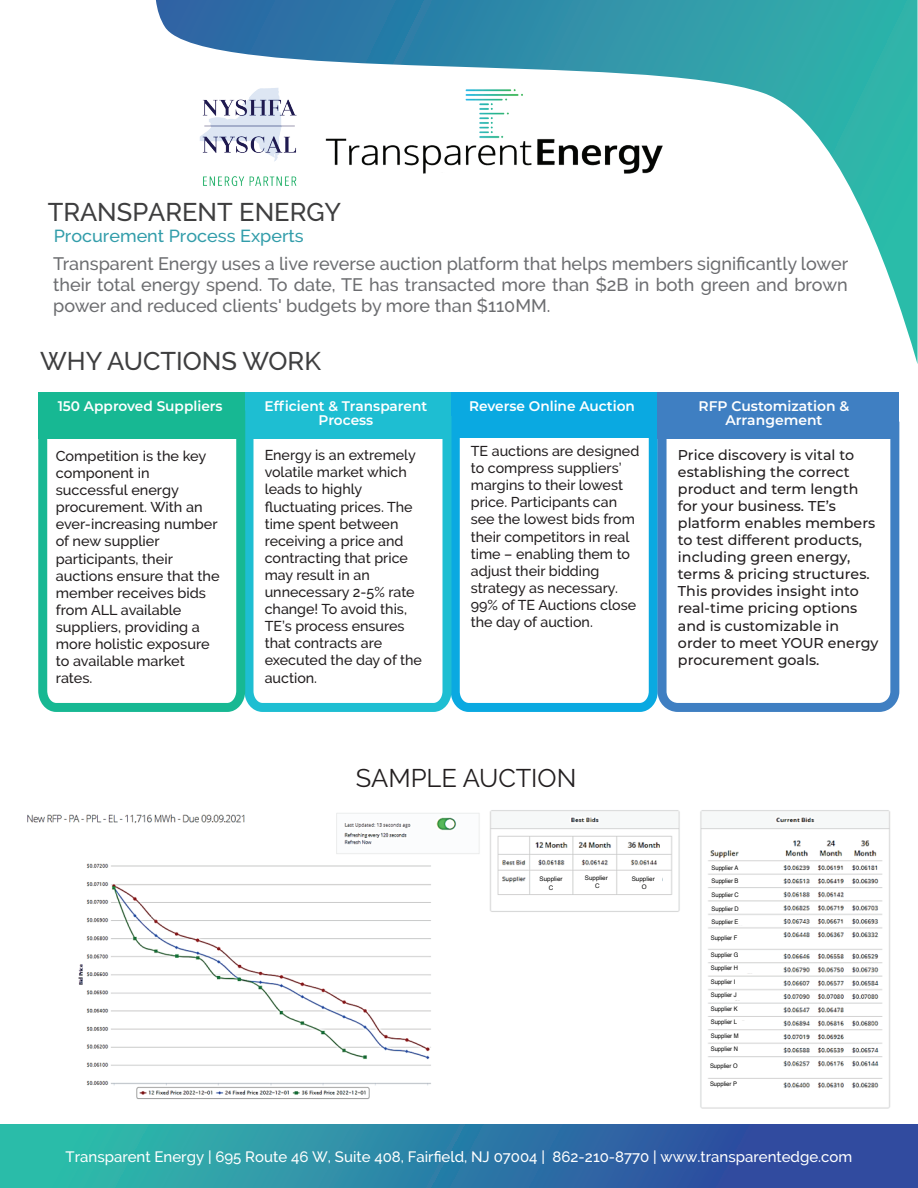
<style>
.page{position:relative;width:918px;height:1188px;background:#fff}
.page>*{position:absolute;margin:0;border:0;box-sizing:border-box;transform-origin:0 0}
.t1{font:500 25.5px "Raleway";color:#3e3e3f}
.t2{font:25.5px "Raleway";color:#231f20}
.t3{font:500 18px/21px "Raleway";color:#6c6d70;text-align:justify}
.t4{font:500 17.4px "Raleway";color:#329daa}
.t5{font:500 15px "Raleway";color:#fff}
.t6{font:500 14.25px/17.1px "Raleway";color:#231f20}
.t7{font:500 14.25px/17.1px "Montserrat";color:#231f20}
.t8{font:600 13.95px/14px "Montserrat";color:#fff;text-align:center}
.t9{font:6.3px/13.5px "Helvetica";color:#050504;text-align:justify;scale:.94 1}
.t10{font:6.3px/8.4px "Helvetica";color:#050504;text-align:center}
</style>
<div class="page">
<svg style="left:156px;top:0;width:762px;height:364px"></svg>
<div style="left:38px;top:392px;width:208px;height:47px;background:#17b893"></div>
<div style="left:245px;top:392px;width:206px;height:47px;background:#1ebed2"></div>
<div style="left:451px;top:392px;width:207px;height:46px;background:#0aa9e1"></div>
<svg style="left:456px;top:412px;width:202px;height:300px"></svg>
<svg style="left:250px;top:438px;width:206px;height:274px"></svg>
<svg style="left:38px;top:411px;width:212px;height:301px"></svg>
<div style="left:224px;top:428px;width:8px;height:8px;background:#17b893;border-radius:50%"></div>
<div style="left:514px;top:427px;width:8px;height:8px;background:#0aa9e1;border-radius:50%"></div>
<div style="left:658px;top:392px;width:241px;height:47px;background:#3f7fc2"></div>
<svg style="left:653px;top:413px;width:247px;height:299px"></svg>
<img style="left:27px;top:813px;width:453px;height:286px">
<div style="left:0;top:1124px;width:918px;height:64px;background:linear-gradient(to right,#2dc3ac,#30399f)"></div>
<img style="left:319px;top:84px;width:353px;height:96px">
<img style="left:490px;top:810px;width:400px;height:299px">
<div style="left:704px;top:1006px;width:67px;height:8px;background:#fff"></div>
<div style="left:704px;top:1021px;width:67px;height:8px;background:#fff"></div>
<div style="left:704px;top:1034px;width:67px;height:8px;background:#fff"></div>
<div style="left:709px;top:1047px;width:66px;height:8px;background:#fff"></div>
<div style="left:704px;top:1081px;width:75px;height:9px;background:#fff"></div>
<div style="left:709px;top:1061px;width:66px;height:15px;background:#fff"></div>
<div style="left:533px;top:875px;width:37px;height:17px;background:#fff"></div>
<div style="left:575px;top:873px;width:36px;height:17px;background:#fff"></div>
<div style="left:625px;top:874px;width:37px;height:17px;background:#fff"></div>
<div style="left:709px;top:864px;width:66px;height:8px;background:#fff"></div>
<div style="left:704px;top:878px;width:67px;height:8px;background:#fff"></div>
<div style="left:704px;top:891px;width:67px;height:8px;background:#fff"></div>
<div style="left:704px;top:904px;width:67px;height:8px;background:#fff"></div>
<div style="left:704px;top:918px;width:67px;height:7px;background:#fff"></div>
<div style="left:709px;top:932px;width:66px;height:15px;background:#fff"></div>
<div style="left:709px;top:953px;width:66px;height:8px;background:#fff"></div>
<div style="left:709px;top:978px;width:66px;height:8px;background:#fff"></div>
<div style="left:709px;top:993px;width:66px;height:7px;background:#fff"></div>
<div style="left:709px;top:965px;width:66px;height:8px;background:#fff"></div>
<img style="left:187px;top:71px;width:122px;height:135px">
<h1 class="t1" style="left:48px;top:197px;width:295px">TRANSPARENT ENERGY</h1>
<p class="t4" style="left:54px;top:225px;width:252px">Procurement Process Experts</p>
<p class="t3" style="left:53px;top:253px;width:797px">Transparent Energy uses a live reverse auction platform that helps members significantly lower their total energy spend. To date, TE has transacted more than $2B in both green and brown power and reduced clients' budgets by more than $110MM.</p>
<h1 class="t1" style="left:40px;top:347px;width:282px">WHY AUCTIONS WORK</h1>
<p class="t8" style="left:58px;top:399px;width:166px">150 Approved Suppliers</p>
<p class="t8" style="left:469px;top:398px;width:167px">Reverse Online Auction</p>
<p class="t6" style="left:56px;top:447px;width:165px">Competition is the key component in successful energy procurement. With an ever-increasing number of new supplier participants, their auctions ensure that the member receives bids from ALL available suppliers, providing a more holistic exposure to available market rates.</p>
<p class="t6" style="left:265px;top:447px;width:159px">Energy is an extremely volatile market which leads to highly fluctuating prices. The time spent between receiving a price and contracting that price may result in an unnecessary 2-5% rate change! To avoid this,<br>TE’s process ensures that contracts are executed the day of the auction.</p>
<p class="t6" style="left:471px;top:442px;width:170px">TE auctions are designed to compress suppliers’ margins to their lowest price. Participants can see the lowest bids from their competitors in real time – enabling them to adjust their bidding strategy as necessary.<br>99% of TE Auctions close the day of auction.</p>
<p class="t8" style="left:265px;top:398px;width:164px">Efficient &amp; Transparent<br>Process</p>
<p class="t8" style="left:699px;top:399px;width:152px">RFP Customization &amp;<br>Arrangement</p>
<p class="t7" style="left:678px;top:445px;width:202px">Price discovery is vital to establishing the correct product and term length for your business. TE’s platform enables members to test different products, including green energy, terms &amp; pricing structures.<br>This provides insight into real-time pricing options and is customizable in order to meet YOUR energy procurement goals.</p>
<h1 class="t2" style="left:356px;top:764px;width:222px">SAMPLE AUCTION</h1>
<p class="t10" style="left:540px;top:875px;width:24px">Supplier<br>C</p>
<p class="t10" style="left:585px;top:874px;width:24px">Supplier<br>C</p>
<p class="t10" style="left:632px;top:874px;width:24px">Supplier<br>O</p>
<p class="t9" style="left:712px;top:861px;width:31px">Supplier A Supplier B Supplier C Supplier D Supplier E</p>
<p class="t9" style="left:711px;top:931px;width:30px">Supplier F</p>
<p class="t9" style="left:711px;top:948px;width:31px;text-align:left">Supplier G<br>Supplier H<br>Supplier I<br>Supplier J<br>Supplier K<br>Supplier L<br>Supplier M<br>Supplier N</p>
<p class="t9" style="left:710px;top:1060px;width:31px">Supplier O</p>
<p class="t9" style="left:710px;top:1077px;width:30px">Supplier P</p>
<p class="t5" style="left:66px;top:1148px;width:788px">Transparent Energy | 695 Route 46 W, Suite 408, Fairfield, NJ 07004 | 862-210-8770 | www.transparentedge.com</p>
</div>
